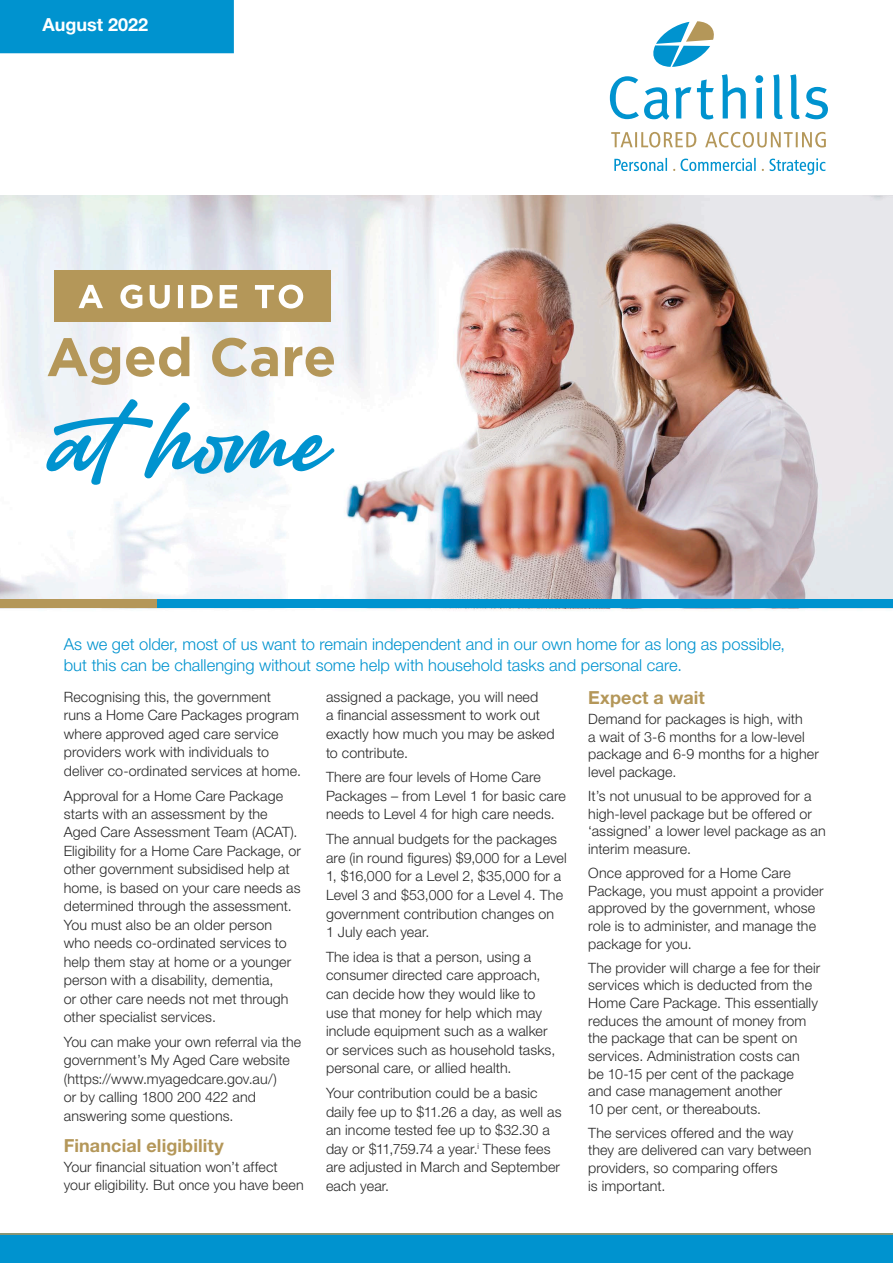
<style>
.page{position:relative;width:893px;height:1263px;background:#fff}
.page>*{position:absolute;margin:0;border:0;box-sizing:border-box;transform-origin:0 0}
.t1{font:700 18px "Helvetica Neue LT Std";letter-spacing:.005em;color:#b49759}
.t2{font:700 18px "Helvetica Neue LT Std";color:#fff}
.t3{font:300 16.5px/21px "Helvetica Neue LT Std";color:#0093cf}
.t4{font:300 14.25px/18.5px "Helvetica Neue LT Std";letter-spacing:.01em;color:#282828}
</style>
<div class="page">
<svg style="left:610px;top:76px;width:59px;height:44px"></svg>
<svg style="left:675px;top:87px;width:16px;height:31px"></svg>
<svg style="left:697px;top:79px;width:17px;height:40px"></svg>
<svg style="left:722px;top:74px;width:24px;height:44px"></svg>
<svg style="left:755px;top:75px;width:8px;height:43px"></svg>
<svg style="left:773px;top:74px;width:10px;height:45px"></svg>
<svg style="left:790px;top:74px;width:38px;height:45px"></svg>
<svg style="left:653px;top:21px;width:61px;height:46px"></svg>
<svg style="left:611px;top:132px;width:85px;height:15px"></svg>
<svg style="left:705px;top:132px;width:121px;height:15px"></svg>
<svg style="left:614px;top:158px;width:53px;height:13px"></svg>
<svg style="left:673px;top:158px;width:83px;height:13px"></svg>
<svg style="left:762px;top:158px;width:63px;height:17px"></svg>
<div style="left:0;top:0;width:234px;height:53px;background:#0093cf"></div>
<div style="left:0;top:1233px;width:893px;height:30px;background:#0093cf"></div>
<img style="left:0;top:196px;width:893px;height:415px">
<div style="left:54px;top:270px;width:276px;height:51px;background:#b49759"></div>
<svg style="left:46px;top:399px;width:288px;height:86px"></svg>
<svg style="left:48px;top:337px;width:286px;height:48px"></svg>
<svg style="left:79px;top:285px;width:224px;height:23px"></svg>
<div style="left:0;top:600px;width:157px;height:8px;background:#b49759"></div>
<div style="left:157px;top:600px;width:736px;height:8px;background:#0093cf"></div>
<p class="t2" style="left:43px;top:13px;width:107px">August 2022</p>
<p class="t3" style="left:64px;top:633px;width:723px">As we get older, most of us want to remain independent and in our own home for as long as possible, but this can be challenging without some help with household tasks and personal care.</p>
<p class="t4" style="left:64px;top:687px;width:239px">Recognising this, the government runs a Home Care Packages program where approved aged care service providers work with individuals to deliver co-ordinated services at home.</p>
<p class="t4" style="left:64px;top:786px;width:239px">Approval for a Home Care Package starts with an assessment by the Aged Care Assessment Team (ACAT).<br>Eligibility for a Home Care Package, or other government subsidised help at home, is based on your care needs as determined through the assessment.<br>You must also be an older person who needs co-ordinated services to help them stay at home or a younger person with a disability, dementia,<br>or other care needs not met through other specialist services.</p>
<p class="t4" style="left:64px;top:1032px;width:239px">You can make your own referral via the government’s My Aged Care website (https://www.myagedcare.gov.au/)<br>or by calling 1800 200 422 and answering some questions.</p>
<p class="t1" style="left:64px;top:1135px;width:162px">Financial eligibility</p>
<p class="t4" style="left:64px;top:1158px;width:241px;line-height:18px">Your financial situation won’t affect your eligibility. But once you have been</p>
<p class="t1" style="left:588px;top:687px;width:118px">Expect a wait</p>
<p class="t4" style="left:588px;top:710px;width:232px;line-height:17.7px">Demand for packages is high, with<br>a wait of 3-6 months for a low-level package and 6-9 months for a higher level package.</p>
<p class="t4" style="left:588px;top:787px;width:239px;line-height:17.7px">It’s not unusual to be approved for a high-level package but be offered or ‘assigned’ a lower level package as an interim measure.</p>
<p class="t4" style="left:588px;top:864px;width:237px;line-height:17.7px">Once approved for a Home Care<br>Package, you must appoint a provider approved by the government, whose role is to administer, and manage the package for you.</p>
<p class="t4" style="left:588px;top:958px;width:234px;line-height:17.7px">The provider will charge a fee for their services which is deducted from the Home Care Package. This essentially reduces the amount of money from the package that can be spent on services. Administration costs can<br>be 10-15 per cent of the package and case management another<br>10 per cent, or thereabouts.</p>
<p class="t4" style="left:588px;top:1123px;width:225px;line-height:17.7px">The services offered and the way they are delivered can vary between providers, so comparing offers<br>is important.</p>
<p class="t4" style="left:326px;top:687px;width:230px">assigned a package, you will need<br>a financial assessment to work out exactly how much you may be asked to contribute.</p>
<p class="t4" style="left:326px;top:768px;width:242px">There are four levels of Home Care<br>Packages – from Level 1 for basic care needs to Level 4 for high care needs.</p>
<p class="t4" style="left:326px;top:830px;width:242px">The annual budgets for the packages are (in round figures) $9,000 for a Level 1, $16,000 for a Level 2, $35,000 for a Level 3 and $53,000 for a Level 4. The government contribution changes on<br>1 July each year.</p>
<p class="t4" style="left:326px;top:947px;width:231px">The idea is that a person, using a consumer directed care approach, can decide how they would like to use that money for help which may include equipment such as a walker or services such as household tasks, personal care, or allied health.</p>
<p class="t4" style="left:326px;top:1083px;width:237px">Your contribution could be a basic daily fee up to $11.26 a day, as well as an income tested fee up to $32.30 a day or $11,759.74 a year.<sup>i</sup> These fees are adjusted in March and September each year.</p>
</div>
